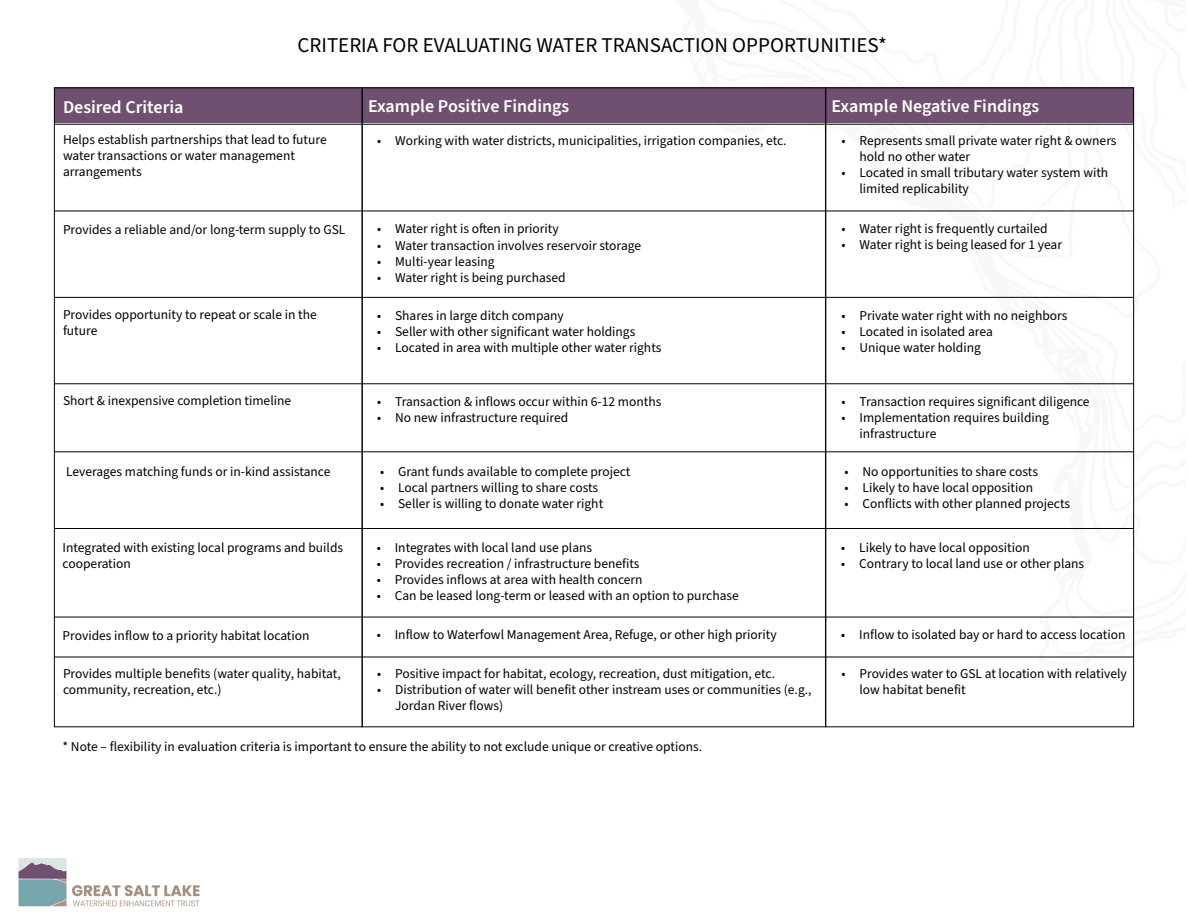
<style>
.page{position:relative;width:1188px;height:918px;background:#fff}
.page>*{position:absolute;margin:0;border:0;box-sizing:border-box;transform-origin:0 0}
.t1{font:21px "Source Sans Pro";color:#000}
.t2{font:600 18px "Source Sans Pro";color:#fff}
.t3{font:13.5px/16.2px "Source Sans Pro";color:#000}
</style>
<div class="page">
<div style="left:54px;top:87px;width:1080px;height:36px;background:#6f5070"></div>
<hr style="left:54px;top:124px;width:1080px;height:1px;background:#000">
<hr style="left:54px;top:211px;width:1080px;height:1px;background:#000">
<hr style="left:54px;top:297px;width:1080px;height:1px;background:#000">
<hr style="left:54px;top:383px;width:1080px;height:1px;background:#000">
<hr style="left:54px;top:451px;width:1080px;height:1px;background:#000">
<hr style="left:54px;top:528px;width:1080px;height:1px;background:#000">
<hr style="left:54px;top:617px;width:1080px;height:1px;background:#000">
<hr style="left:54px;top:657px;width:1080px;height:1px;background:#000">
<img style="left:18px;top:858px;width:182px;height:49px">
<h1 class="t1" style="left:298px;top:31px;width:591px">CRITERIA FOR EVALUATING WATER TRANSACTION OPPORTUNITIES*</h1>
<h2 class="t2" style="left:63px;top:95px;width:122px">Desired Criteria</h2>
<p class="t3" style="left:63px;top:132px;width:265px">Helps establish partnerships that lead to future water transactions or water management arrangements</p>
<p class="t3" style="left:63px;top:222px;width:284px">Provides a reliable and/or long-term supply to GSL</p>
<h2 class="t2" style="left:368px;top:94px;width:203px">Example Positive Findings</h2>
<h2 class="t2" style="left:832px;top:94px;width:209px">Example Negative Findings</h2>
<p class="t3" style="left:377px;top:132px;width:411px">• Working with water districts, municipalities, irrigation companies, etc.</p>
<p class="t3" style="left:377px;top:221px;width:183px">• Water right is often in priority</p>
<p class="t3" style="left:377px;top:237px;width:266px">• Water transaction involves reservoir storage</p>
<p class="t3" style="left:377px;top:254px;width:119px">• Multi-year leasing</p>
<p class="t3" style="left:377px;top:270px;width:190px">• Water right is being purchased</p>
<p class="t3" style="left:860px;top:132px;width:259px;text-indent:-18px">• Represents small private water right &amp; owners hold no other water</p>
<p class="t3" style="left:860px;top:165px;width:250px;text-indent:-18px">• Located in small tributary water system with limited replicability</p>
<p class="t3" style="left:842px;top:221px;width:208px">• Water right is frequently curtailed</p>
<p class="t3" style="left:842px;top:237px;width:222px">• Water right is being leased for 1 year</p>
<p class="t3" style="left:63px;top:307px;width:255px">Provides opportunity to repeat or scale in the future</p>
<p class="t3" style="left:377px;top:308px;width:188px">• Shares in large ditch company</p>
<p class="t3" style="left:377px;top:324px;width:260px">• Seller with other significant water holdings</p>
<p class="t3" style="left:377px;top:340px;width:286px">• Located in area with multiple other water rights</p>
<p class="t3" style="left:63px;top:393px;width:230px">Short &amp; inexpensive completion timeline</p>
<p class="t3" style="left:377px;top:394px;width:286px">• Transaction &amp; inflows occur within 6-12 months</p>
<p class="t3" style="left:377px;top:410px;width:193px">• No new infrastructure required</p>
<p class="t3" style="left:66px;top:464px;width:266px">Leverages matching funds or in-kind assistance</p>
<p class="t3" style="left:380px;top:464px;width:252px">• Grant funds available to complete project</p>
<p class="t3" style="left:380px;top:480px;width:220px">• Local partners willing to share costs</p>
<p class="t3" style="left:380px;top:496px;width:225px">• Seller is willing to donate water right</p>
<p class="t3" style="left:63px;top:540px;width:282px">Integrated with existing local programs and builds cooperation</p>
<p class="t3" style="left:377px;top:540px;width:217px">• Integrates with local land use plans</p>
<p class="t3" style="left:377px;top:556px;width:264px">• Provides recreation / infrastructure benefits</p>
<p class="t3" style="left:377px;top:572px;width:267px">• Provides inflows at area with health concern</p>
<p class="t3" style="left:377px;top:588px;width:364px">• Can be leased long-term or leased with an option to purchase</p>
<p class="t3" style="left:842px;top:308px;width:227px">• Private water right with no neighbors</p>
<p class="t3" style="left:842px;top:324px;width:153px">• Located in isolated area</p>
<p class="t3" style="left:842px;top:340px;width:141px">• Unique water holding</p>
<p class="t3" style="left:842px;top:394px;width:250px">• Transaction requires significant diligence</p>
<p class="t3" style="left:860px;top:410px;width:191px;text-indent:-18px">• Implementation requires building infrastructure</p>
<p class="t3" style="left:845px;top:464px;width:195px">• No opportunities to share costs</p>
<p class="t3" style="left:845px;top:480px;width:190px">• Likely to have local opposition</p>
<p class="t3" style="left:845px;top:496px;width:227px">• Conflicts with other planned projects</p>
<p class="t3" style="left:841px;top:540px;width:190px">• Likely to have local opposition</p>
<p class="t3" style="left:841px;top:556px;width:245px">• Contrary to local land use or other plans</p>
<p class="t3" style="left:63px;top:628px;width:248px">Provides inflow to a priority habitat location</p>
<p class="t3" style="left:377px;top:627px;width:402px">• Inflow to Waterfowl Management Area, Refuge, or other high priority</p>
<p class="t3" style="left:841px;top:627px;width:286px">• Inflow to isolated bay or hard to access location</p>
<p class="t3" style="left:63px;top:666px;width:279px">Provides multiple benefits (water quality, habitat, community, recreation, etc.)</p>
<p class="t3" style="left:377px;top:666px;width:399px">• Positive impact for habitat, ecology, recreation, dust mitigation, etc.</p>
<p class="t3" style="left:395px;top:682px;width:418px;text-indent:-18px">• Distribution of water will benefit other instream uses or communities (e.g.,<br>Jordan River flows)</p>
<p class="t3" style="left:63px;top:739px;width:641px">* Note – flexibility in evaluation criteria is important to ensure the ability to not exclude unique or creative options.</p>
<p class="t3" style="left:860px;top:666px;width:269px;text-indent:-18px">• Provides water to GSL at location with relatively low habitat benefit</p>
</div>
